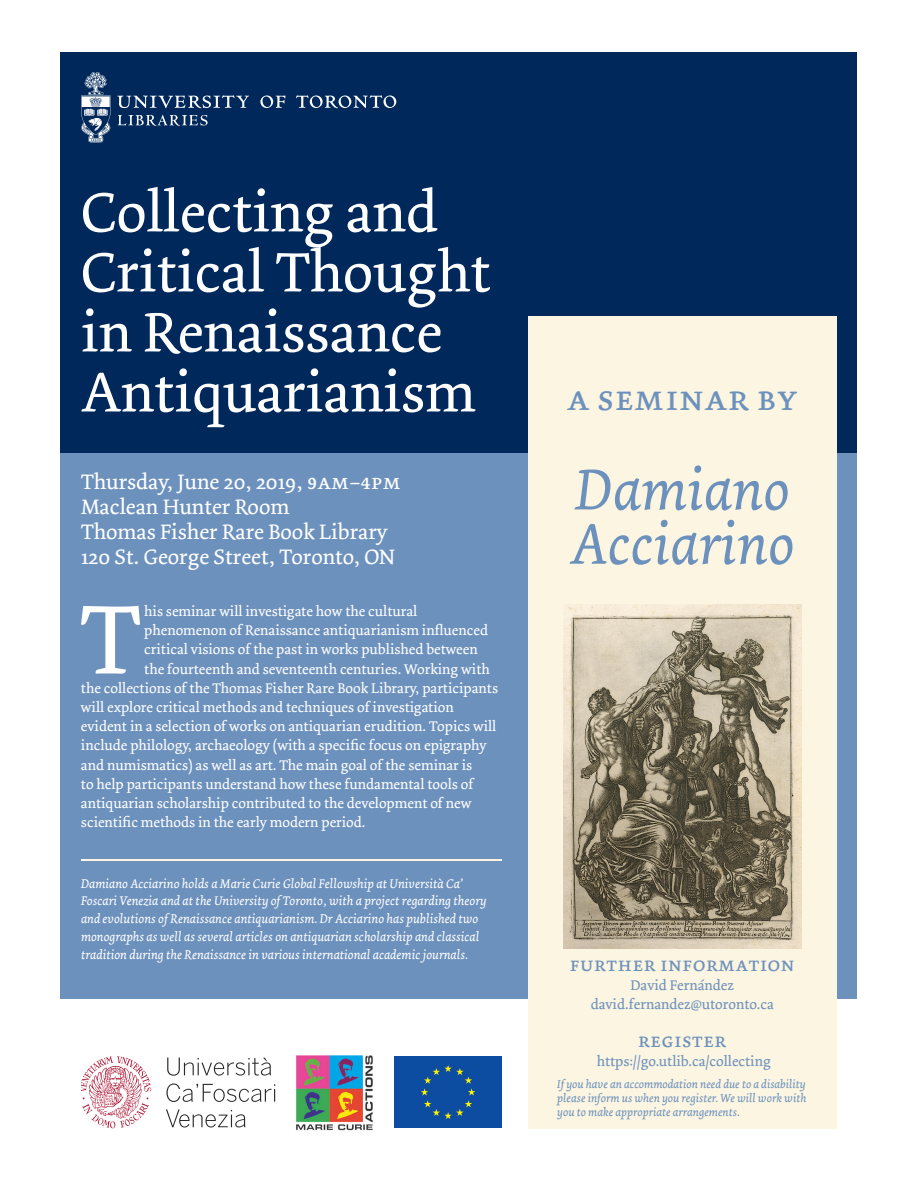
<style>
.page{position:relative;width:918px;height:1188px;background:#fff}
.page>*{position:absolute;margin:0;border:0;box-sizing:border-box;transform-origin:0 0}
.t1{font:103.05px "Dolly";color:#fff}
.t2{font:italic 60.15px/54.3px "Dolly";color:#6d91bd}
.t3{font:58.5px/60px "Dolly";color:#fff}
.t4{font:36.75px "Dolly Small Caps";color:#6d91bd}
.t5{font:22.05px/25px "Dolly";color:#fff}
.t6{font:20.7px "Dolly Small Caps";color:#6d91bd}
.t7{font:14.7px "Dolly";color:#fff}
.t8{font:14.7px/19.2px "Dolly";color:#6d91bd;text-align:center}
.t9{font:italic 13.2px/17.7px "Dolly";color:#fff}
.t10{font:italic 12px/14.4px "Dolly";color:#6d91bd;text-align:justify}
.s1{font-family:"Dolly Small Caps"}
</style>
<div class="page">
<div style="left:61px;top:52px;width:796px;height:402px;background:#00285b"></div>
<div style="left:61px;top:454px;width:796px;height:545px;background:#6d91bd"></div>
<div style="left:528px;top:316px;width:309px;height:813px;background:#fbf5e1"></div>
<img style="left:564px;top:605px;width:238px;height:344px">
<hr style="left:81px;top:859px;width:420px;height:2px;background:#fbf5e1">
<svg style="left:117px;top:95px;width:279px;height:13px"></svg>
<svg style="left:118px;top:115px;width:90px;height:11px"></svg>
<svg style="left:81px;top:72px;width:30px;height:70px"></svg>
<div style="left:394px;top:1056px;width:107px;height:72px;background:#0d4da1"></div>
<svg style="left:421px;top:1065px;width:54px;height:54px"></svg>
<img style="left:296px;top:1055px;width:77px;height:76px">
<svg style="left:81px;top:1056px;width:70px;height:72px"></svg>
<svg style="left:166px;top:1109px;width:79px;height:19px"></svg>
<svg style="left:166px;top:1083px;width:109px;height:19px"></svg>
<svg style="left:167px;top:1058px;width:104px;height:18px"></svg>
<h3 class="t3" style="left:81px;top:183px;width:411px">Collecting and<br>Critical Thought in Renaissance<br>Antiquarianism</h3>
<h3 class="t5" style="left:81px;top:470px;width:322px">Thursday, June 20, 2019, <span class="s1">9am–4pm<br></span>Maclean Hunter Room<br>Thomas Fisher Rare Book Library<br>120 St. George Street, Toronto, ON</h3>
<h1 class="t1" style="left:81px;top:579px;width:61px">T</h1>
<p class="t7" style="left:144px;top:603px;width:275px">his seminar will investigate how the cultural</p>
<p class="t7" style="left:144px;top:622px;width:345px">phenomenon of Renaissance antiquarianism influenced</p>
<p class="t7" style="left:144px;top:641px;width:335px">critical visions of the past in works published between</p>
<p class="t7" style="left:144px;top:660px;width:347px">the fourteenth and seventeenth centuries. Working with</p>
<p class="t7" style="left:81px;top:679px;width:419px">the collections of the Thomas Fisher Rare Book Library, participants</p>
<p class="t7" style="left:81px;top:699px;width:374px">will explore critical methods and techniques of investigation</p>
<p class="t7" style="left:81px;top:718px;width:417px">evident in a selection of works on antiquarian erudition. Topics will</p>
<p class="t7" style="left:81px;top:737px;width:407px">include philology, archaeology (with a specific focus on epigraphy</p>
<p class="t7" style="left:81px;top:756px;width:393px">and numismatics) as well as art. The main goal of the seminar is</p>
<p class="t7" style="left:81px;top:775px;width:394px">to help participants understand how these fundamental tools of</p>
<p class="t7" style="left:81px;top:795px;width:392px">antiquarian scholarship contributed to the development of new</p>
<p class="t7" style="left:81px;top:814px;width:286px">scientific methods in the early modern period.</p>
<p class="t9" style="left:81px;top:875px;width:407px">Damiano Acciarino holds a Marie Curie Global Fellowship at Università Ca’ Foscari Venezia and at the University of Toronto, with a project regarding theory and evolutions of Renaissance antiquarianism. Dr Acciarino has published two monographs as well as several articles on antiquarian scholarship and classical tradition during the Renaissance in various international academic journals.</p>
<h3 class="t4" style="left:567px;top:376px;width:233px">a seminar by</h3>
<h2 class="t2" style="left:571px;top:464px;width:225px">Damiano<br>Acciarino</h2>
<h3 class="t6" style="left:570px;top:952px;width:227px">further information</h3>
<p class="t8" style="left:591px;top:976px;width:185px">David Fernández david.fernandez@utoronto.ca</p>
<h3 class="t6" style="left:638px;top:1027px;width:90px">register</h3>
<p class="t8" style="left:597px;top:1052px;width:176px">https://go.utlib.ca/collecting</p>
<p class="t10" style="left:557px;top:1077px;width:251px">If you have an accommodation need due to a disability please inform us when you register. We will work with you to make appropriate arrangements.</p>
</div>
